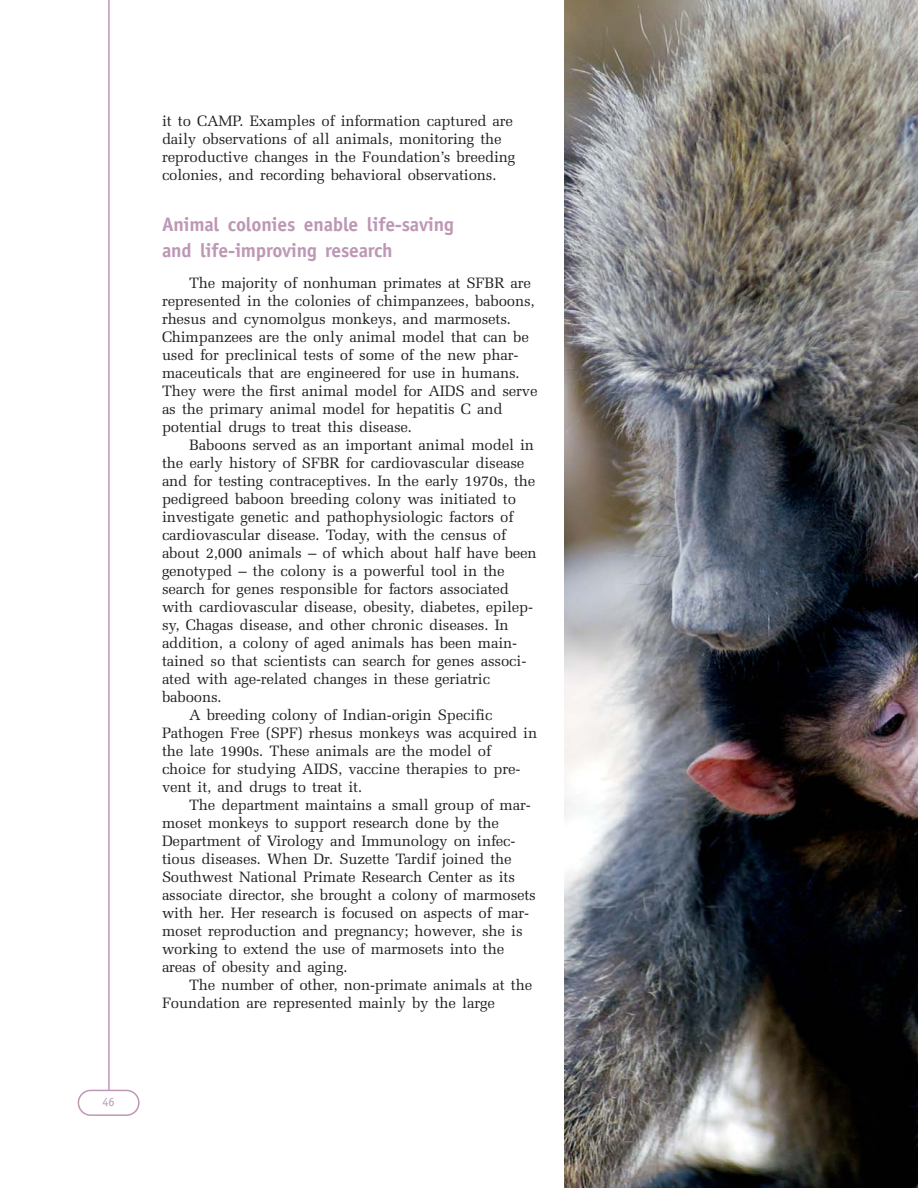
<style>
.page{position:relative;width:918px;height:1188px;background:#fff}
.page>*{position:absolute;margin:0;border:0;box-sizing:border-box;transform-origin:0 0}
.t1{font:700 19.5px/25.5px "Officina Sans";letter-spacing:-.01em;color:#bd97b5}
.t2{font:15px/18px "Melior";letter-spacing:-.01em;color:#231f20}
.t3{font:12.3px "Officina Sans";color:#bd97b5}
</style>
<div class="page">
<hr style="left:108px;top:0;width:2px;height:1090px;background:#bd97b5">
<svg style="left:78px;top:1090px;width:62px;height:26px"></svg>
<img style="left:565px;top:0;width:353px;height:1188px">
<p class="t3" style="left:102px;top:1097px;width:14px">46</p>
<p class="t2" style="left:162px;top:113px;width:355px">it to CAMP. Examples of information captured are daily observations of all animals, monitoring the reproductive changes in the Foundation’s breeding colonies, and recording behavioral observations.</p>
<h1 class="t1" style="left:162px;top:213px;width:293px">Animal colonies enable life-saving and life-improving research</h1>
<p class="t2" style="left:162px;top:275px;width:377px;text-indent:27px">The majority of nonhuman primates at SFBR are represented in the colonies of chimpanzees, baboons, rhesus and cynomolgus monkeys, and marmosets.<br>Chimpanzees are the only animal model that can be used for preclinical tests of some of the new phar&shy;maceuticals that are engineered for use in humans.<br>They were the first animal model for AIDS and serve as the primary animal model for hepatitis C and potential drugs to treat this disease.</p>
<p class="t2" style="left:189px;top:437px;width:347px">Baboons served as an important animal model in</p>
<p class="t2" style="left:162px;top:455px;width:364px">the early history of SFBR for cardiovascular disease</p>
<p class="t2" style="left:162px;top:473px;width:375px">and for testing contraceptives. In the early 1970s, the</p>
<p class="t2" style="left:162px;top:491px;width:356px">pedigreed baboon breeding colony was initiated to</p>
<p class="t2" style="left:162px;top:509px;width:353px">investigate genetic and pathophysiologic factors of</p>
<p class="t2" style="left:162px;top:527px;width:346px">cardiovascular disease. Today, with the census of</p>
<p class="t2" style="left:162px;top:545px;width:376px">about 2,000 animals – of which about half have been</p>
<p class="t2" style="left:162px;top:563px;width:344px">genotyped – the colony is a powerful tool in the</p>
<p class="t2" style="left:162px;top:581px;width:348px">search for genes responsible for factors associated</p>
<p class="t2" style="left:162px;top:599px;width:373px">with cardiovascular disease, obesity, diabetes, epilep-</p>
<p class="t2" style="left:162px;top:617px;width:348px">sy, Chagas disease, and other chronic diseases. In</p>
<p class="t2" style="left:162px;top:635px;width:357px">addition, a colony of aged animals has been main-</p>
<p class="t2" style="left:162px;top:653px;width:366px">tained so that scientists can search for genes associ-</p>
<p class="t2" style="left:162px;top:671px;width:330px">ated with age-related changes in these geriatric</p>
<p class="t2" style="left:162px;top:689px;width:61px">baboons.</p>
<p class="t2" style="left:189px;top:707px;width:305px">A breeding colony of Indian-origin Specific</p>
<p class="t2" style="left:162px;top:725px;width:377px">Pathogen Free (SPF) rhesus monkeys was acquired in</p>
<p class="t2" style="left:162px;top:743px;width:331px">the late 1990s. These animals are the model of</p>
<p class="t2" style="left:162px;top:761px;width:360px">choice for studying AIDS, vaccine therapies to pre-</p>
<p class="t2" style="left:162px;top:779px;width:202px">vent it, and drugs to treat it.</p>
<p class="t2" style="left:189px;top:797px;width:343px">The department maintains a small group of mar-</p>
<p class="t2" style="left:162px;top:815px;width:339px">moset monkeys to support research done by the</p>
<p class="t2" style="left:162px;top:833px;width:355px">Department of Virology and Immunology on infec-</p>
<p class="t2" style="left:162px;top:851px;width:351px">tious diseases. When Dr. Suzette Tardif joined the</p>
<p class="t2" style="left:162px;top:869px;width:355px">Southwest National Primate Research Center as its</p>
<p class="t2" style="left:162px;top:887px;width:375px">associate director, she brought a colony of marmosets</p>
<p class="t2" style="left:162px;top:905px;width:369px">with her. Her research is focused on aspects of mar-</p>
<p class="t2" style="left:162px;top:923px;width:362px">moset reproduction and pregnancy; however, she is</p>
<p class="t2" style="left:162px;top:941px;width:344px">working to extend the use of marmosets into the</p>
<p class="t2" style="left:162px;top:959px;width:187px">areas of obesity and aging.</p>
<p class="t2" style="left:189px;top:977px;width:345px">The number of other, non-primate animals at the</p>
<p class="t2" style="left:162px;top:995px;width:334px">Foundation are represented mainly by the large</p>
</div>
